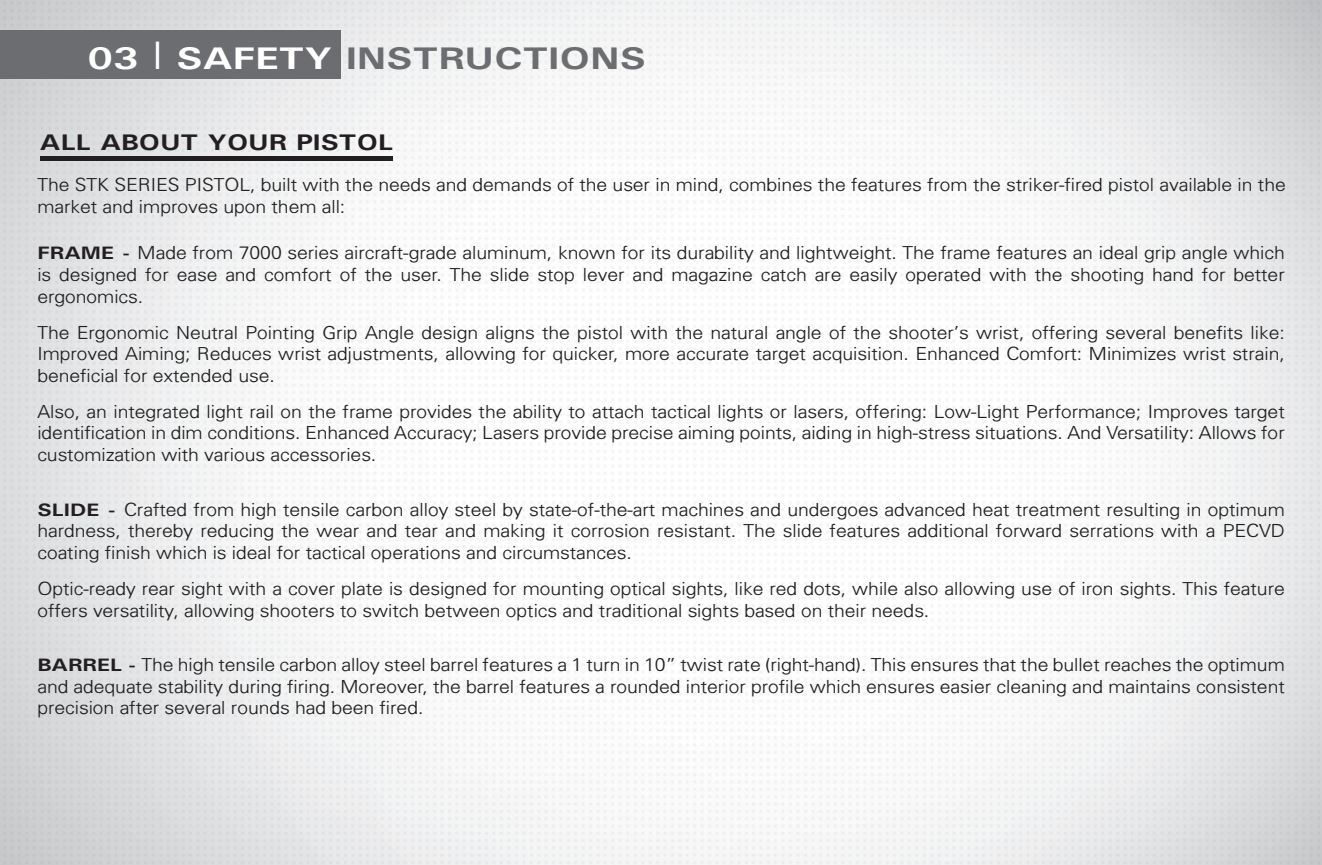
<style>
.page{position:relative;width:1322px;height:865px;background:#fff}
.page>*{position:absolute;margin:0;border:0;box-sizing:border-box;transform-origin:0 0}
.t1{font:700 31.2px "Univers";color:#6c6d70;scale:1.3 1}
.t2{font:700 22.5px "Univers";color:#231f20;scale:1.25 1}
.t3{font:300 18px/21.6px "Univers";color:#201e1e;text-align:justify;scale:1.08 1}
.s1{color:#fff}
.s2{font-weight:300;font-size:37.8px;color:#fff}
.s3{font-weight:700;color:#231f20}
</style>
<div class="page">
<img style="left:0;top:0;width:1322px;height:864px">
<div style="left:0;top:30px;width:341px;height:49px;background:#6c6d70"></div>
<div style="left:40px;top:156px;width:352px;height:5px;background:#231f20"></div>
<h1 class="t1" style="left:87px;top:38px;width:431px"><span class="s1">03</span> <span class="s2">|</span> <span class="s1">SAFETY</span> INSTRUCTIONS</h1>
<p class="t2" style="left:40px;top:128px;width:284px">ALL ABOUT YOUR PISTOL</p>
<p class="t3" style="left:37px;top:173px;width:1157px">The STK SERIES PISTOL, built with the needs and demands of the user in mind, combines the features from the striker-fired pistol available in the market and improves upon them all:</p>
<p class="t3" style="left:37px;top:241px;width:1157px"><span class="s3">FRAME -</span> Made from 7000 series aircraft-grade aluminum, known for its durability and lightweight. The frame features an ideal grip angle which is designed for ease and comfort of the user. The slide stop lever and magazine catch are easily operated with the shooting hand for better ergonomics.</p>
<p class="t3" style="left:37px;top:321px;width:1156px">The Ergonomic Neutral Pointing Grip Angle design aligns the pistol with the natural angle of the shooter’s wrist, offering several benefits like:<br>Improved Aiming; Reduces wrist adjustments, allowing for quicker, more accurate target acquisition. Enhanced Comfort: Minimizes wrist strain, beneficial for extended use.</p>
<p class="t3" style="left:37px;top:400px;width:1156px">Also, an integrated light rail on the frame provides the ability to attach tactical lights or lasers, offering: Low-Light Performance; Improves target identification in dim conditions. Enhanced Accuracy; Lasers provide precise aiming points, aiding in high-stress situations. And Versatility: Allows for customization with various accessories.</p>
<p class="t3" style="left:37px;top:498px;width:1156px"><span class="s3">SLIDE -</span> Crafted from high tensile carbon alloy steel by state-of-the-art machines and undergoes advanced heat treatment resulting in optimum hardness, thereby reducing the wear and tear and making it corrosion resistant. The slide features additional forward serrations with a PECVD coating finish which is ideal for tactical operations and circumstances.</p>
<p class="t3" style="left:37px;top:577px;width:1156px">Optic-ready rear sight with a cover plate is designed for mounting optical sights, like red dots, while also allowing use of iron sights. This feature offers versatility, allowing shooters to switch between optics and traditional sights based on their needs.</p>
<p class="t3" style="left:37px;top:653px;width:1156px"><span class="s3">BARREL -</span> The high tensile carbon alloy steel barrel features a 1 turn in 10” twist rate (right-hand). This ensures that the bullet reaches the optimum and adequate stability during firing. Moreover, the barrel features a rounded interior profile which ensures easier cleaning and maintains consistent precision after several rounds had been fired.</p>
</div>
